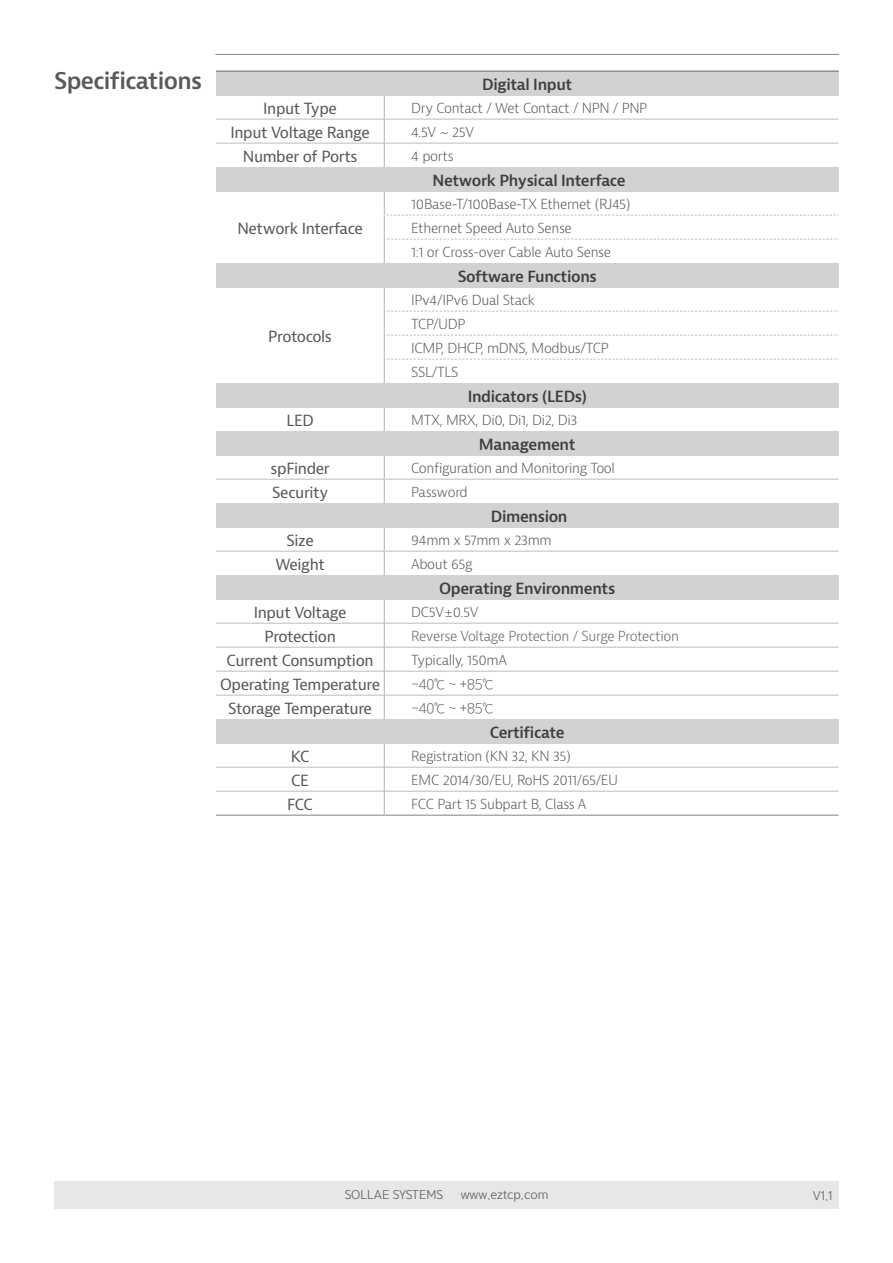
<style>
.page{position:relative;width:893px;height:1263px;background:#fff}
.page>*{position:absolute;margin:0;border:0;box-sizing:border-box;transform-origin:0 0}
.spec{font:600 22.5px "Bernina Sans";letter-spacing:-.03em;color:#57595a}
.spec-2{font:15px "Bernina Sans";letter-spacing:-.025em;color:#57585a}
.spec-3{font:600 15px "Bernina Sans";letter-spacing:-.025em;color:#3e3e3f}
.spec-4{font:300 13.5px "Bernina Sans";letter-spacing:-.025em;color:#57585a}
.spec-5{font:300 13.5px "Bernina Sans";letter-spacing:-.025em;color:#636363}
.spec-6{font:300 13.5px "Nanum Barun Gothic";letter-spacing:-.025em;color:#57585a}
.spec-7{font:12px "Yoon Gothic Pro 740";color:#636366}
</style>
<div class="page">
<hr style="left:215px;top:53px;width:619px;height:3px;background:#fff;opacity:.75">
<hr style="left:218px;top:53px;width:623px;height:3px;background:#f9a51b;opacity:.75">
<div style="left:54px;top:1181px;width:785px;height:28px;background:#e6e7e9"></div>
<div style="left:216px;top:71px;width:622px;height:24px;background:#d1d2d4"></div>
<div style="left:216px;top:167px;width:622px;height:24px;background:#d1d2d4"></div>
<div style="left:216px;top:263px;width:622px;height:24px;background:#d1d2d4"></div>
<div style="left:216px;top:383px;width:622px;height:24px;background:#d1d2d4"></div>
<div style="left:216px;top:431px;width:622px;height:24px;background:#d1d2d4"></div>
<div style="left:216px;top:503px;width:622px;height:24px;background:#d1d2d4"></div>
<div style="left:216px;top:575px;width:622px;height:24px;background:#d1d2d4"></div>
<div style="left:216px;top:719px;width:622px;height:24px;background:#d1d2d4"></div>
<hr style="left:216px;top:71px;width:168px;height:1px;background:#636363">
<hr style="left:384px;top:71px;width:455px;height:1px;background:#636363">
<hr style="left:216px;top:119px;width:168px;height:1px;background:#bcbdc0">
<hr style="left:216px;top:143px;width:168px;height:1px;background:#bcbdc0">
<hr style="left:384px;top:119px;width:455px;height:1px;background:#bcbdc0">
<hr style="left:384px;top:143px;width:455px;height:1px;background:#bcbdc0">
<hr style="left:216px;top:479px;width:168px;height:1px;background:#bcbdc0">
<hr style="left:384px;top:479px;width:455px;height:1px;background:#bcbdc0">
<hr style="left:216px;top:767px;width:168px;height:1px;background:#bcbdc0">
<hr style="left:385px;top:767px;width:454px;height:1px;background:#bcbdc0">
<hr style="left:385px;top:791px;width:454px;height:1px;background:#bcbdc0">
<hr style="left:216px;top:791px;width:168px;height:1px;background:#bcbdc0">
<svg style="left:384px;top:95px;width:1px;height:72px"></svg>
<svg style="left:384px;top:407px;width:1px;height:24px"></svg>
<svg style="left:384px;top:455px;width:1px;height:48px"></svg>
<svg style="left:384px;top:599px;width:1px;height:120px"></svg>
<svg style="left:384px;top:743px;width:1px;height:72px"></svg>
<hr style="left:216px;top:623px;width:168px;height:1px;background:#babdbe">
<hr style="left:216px;top:647px;width:168px;height:1px;background:#babdbe">
<hr style="left:216px;top:671px;width:168px;height:1px;background:#babdbe">
<hr style="left:216px;top:695px;width:168px;height:1px;background:#babdbe">
<hr style="left:385px;top:623px;width:454px;height:1px;background:#babdbe">
<hr style="left:385px;top:647px;width:454px;height:1px;background:#babdbe">
<hr style="left:385px;top:671px;width:454px;height:1px;background:#babdbe">
<hr style="left:385px;top:695px;width:454px;height:1px;background:#babdbe">
<hr style="left:216px;top:815px;width:168px;height:1px;background:#8f918f">
<hr style="left:384px;top:815px;width:455px;height:1px;background:#8f918f">
<hr style="left:216px;top:551px;width:168px;height:1px;background:#bcbdc0">
<svg style="left:384px;top:527px;width:1px;height:48px"></svg>
<hr style="left:384px;top:551px;width:455px;height:1px;background:#bcbdc0">
<svg style="left:384px;top:191px;width:455px;height:72px"></svg>
<svg style="left:384px;top:287px;width:455px;height:96px"></svg>
<p class="spec" style="left:54px;top:66px;width:150px">Specifications</p>
<p class="spec-3" style="left:482px;top:75px;width:92px">Digital Input</p>
<p class="spec-2" style="left:263px;top:98px;width:75px">Input Type</p>
<p class="spec-4" style="left:411px;top:99px;width:238px">Dry Contact / Wet Contact / NPN / PNP</p>
<p class="spec-2" style="left:230px;top:122px;width:141px">Input Voltage Range</p>
<p class="spec-4" style="left:411px;top:123px;width:65px">4.5V ~ 25V</p>
<p class="spec-2" style="left:243px;top:146px;width:116px">Number of Ports</p>
<p class="spec-4" style="left:411px;top:147px;width:44px">4 ports</p>
<p class="spec-3" style="left:433px;top:171px;width:195px">Network Physical Interface</p>
<p class="spec-2" style="left:237px;top:218px;width:127px">Network Interface</p>
<p class="spec-4" style="left:411px;top:195px;width:221px">10Base-T/100Base-TX Ethernet (RJ45)</p>
<p class="spec-4" style="left:411px;top:219px;width:162px">Ethernet Speed Auto Sense</p>
<p class="spec-4" style="left:411px;top:243px;width:201px">1:1 or Cross-over Cable Auto Sense</p>
<p class="spec-3" style="left:458px;top:267px;width:141px">Software Functions</p>
<p class="spec-2" style="left:268px;top:326px;width:65px">Protocols</p>
<p class="spec-4" style="left:411px;top:291px;width:125px">IPv4/IPv6 Dual Stack</p>
<p class="spec-4" style="left:411px;top:315px;width:56px">TCP/UDP</p>
<p class="spec-4" style="left:411px;top:339px;width:199px">ICMP, DHCP, mDNS, Modbus/TCP</p>
<p class="spec-4" style="left:411px;top:363px;width:49px">SSL/TLS</p>
<p class="spec-3" style="left:468px;top:387px;width:121px">Indicators (LEDs)</p>
<p class="spec-2" style="left:287px;top:410px;width:29px">LED</p>
<p class="spec-4" style="left:411px;top:411px;width:168px">MTX, MRX, Di0, Di1, Di2, Di3</p>
<p class="spec-3" style="left:479px;top:435px;width:98px">Management</p>
<p class="spec-2" style="left:271px;top:458px;width:61px">spFinder</p>
<p class="spec-4" style="left:411px;top:459px;width:205px">Configuration and Monitoring Tool</p>
<p class="spec-2" style="left:272px;top:482px;width:58px">Security</p>
<p class="spec-4" style="left:411px;top:483px;width:58px">Password</p>
<p class="spec-3" style="left:491px;top:507px;width:78px">Dimension</p>
<p class="spec-2" style="left:286px;top:530px;width:29px">Size</p>
<p class="spec-4" style="left:411px;top:531px;width:142px">94mm x 57mm x 23mm</p>
<p class="spec-2" style="left:275px;top:554px;width:51px">Weight</p>
<p class="spec-4" style="left:411px;top:555px;width:63px">About 65g</p>
<p class="spec-3" style="left:439px;top:579px;width:178px">Operating Environments</p>
<p class="spec-2" style="left:254px;top:602px;width:94px">Input Voltage</p>
<p class="spec-4" style="left:411px;top:603px;width:69px">DC5V±0.5V</p>
<p class="spec-2" style="left:264px;top:626px;width:73px">Protection</p>
<p class="spec-5" style="left:411px;top:627px;width:269px">Reverse Voltage Protection / Surge Protection</p>
<p class="spec-2" style="left:227px;top:650px;width:149px">Current Consumption</p>
<p class="spec-4" style="left:411px;top:651px;width:97px">Typically, 150mA</p>
<p class="spec-2" style="left:220px;top:674px;width:162px">Operating Temperature</p>
<p class="spec-6" style="left:411px;top:677px;width:85px">-40℃ ~ +85℃</p>
<p class="spec-2" style="left:228px;top:698px;width:145px">Storage Temperature</p>
<p class="spec-6" style="left:411px;top:701px;width:85px">-40℃ ~ +85℃</p>
<p class="spec-3" style="left:490px;top:723px;width:76px">Certificate</p>
<p class="spec-2" style="left:291px;top:746px;width:20px">KC</p>
<p class="spec-4" style="left:411px;top:747px;width:161px">Registration (KN 32, KN 35)</p>
<p class="spec-2" style="left:291px;top:770px;width:19px">CE</p>
<p class="spec-4" style="left:411px;top:771px;width:208px">EMC 2014/30/EU, RoHS 2011/65/EU</p>
<p class="spec-2" style="left:287px;top:794px;width:27px">FCC</p>
<p class="spec-4" style="left:411px;top:795px;width:177px">FCC Part 15 Subpart B, Class A</p>
<p class="spec-7" style="left:345px;top:1187px;width:100px">SOLLAE SYSTEMS</p>
<p class="spec-7" style="left:461px;top:1187px;width:89px">www.eztcp.com</p>
<p class="spec-7" style="left:813px;top:1188px;width:21px">V1.1</p>
</div>
